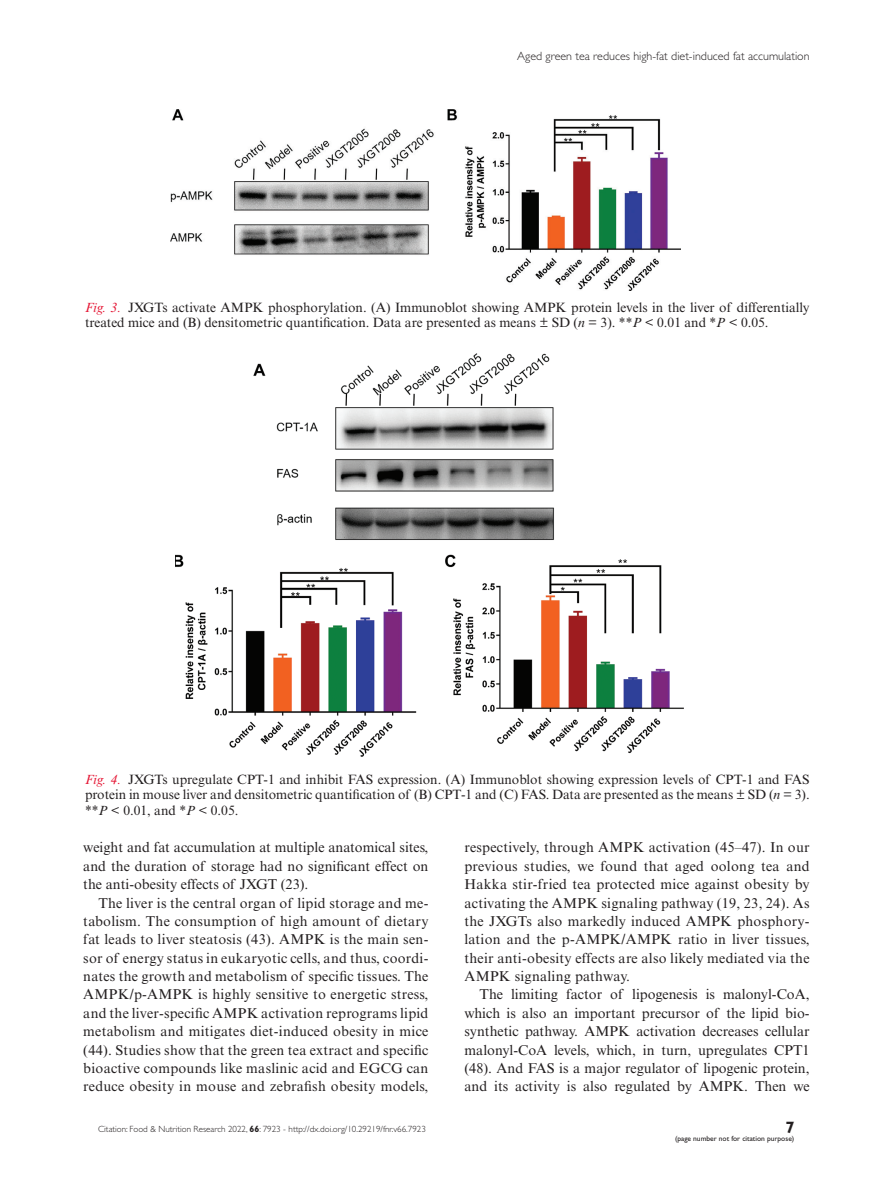
<style>
.page{position:relative;width:893px;height:1191px;background:#fff}
.page>*{position:absolute;margin:0;border:0;box-sizing:border-box;transform-origin:0 0}
.t1{font:700 16.5px "Gill Sans Std";color:#231f20}
.TXI{font:14.25px/18.3px "Times New Roman MT Std";color:#231f20;text-align:justify}
.FC{font:13.5px/15.8px "Times New Roman MT Std";color:#231f20}
.t2{font:300 12px "Gill Sans Std";color:#231f20}
.t3{font:300 9px "Gill Sans Std";color:#231f20}
.t4{font:7.5px "Gill Sans Std";color:#231f20}
.s1{font-style:italic;color:#e51836}
.s2{font-style:italic}
.s3{font-weight:700}
</style>
<div class="page">
<img style="left:170px;top:109px;width:510px;height:182px">
<img style="left:176px;top:353px;width:508px;height:403px">
<p class="t2" style="left:517px;top:50px;width:294px">Aged green tea reduces high-fat diet-induced fat accumulation</p>
<p class="FC" style="left:85px;top:299px;width:726px"><span class="s1">Fig. 3.</span> JXGTs activate AMPK phosphorylation. (A) Immunoblot showing AMPK protein levels in the liver of differentially treated mice and (B) densitometric quantification. Data are presented as means ± SD (<span class="s2">n</span> = 3). **<span class="s2">P</span> &lt; 0.01 and *<span class="s2">P</span> &lt; 0.05.</p>
<p class="FC" style="left:85px;top:771px;width:726px;text-align:justify"><span class="s1">Fig. 4.</span> JXGTs upregulate CPT-1 and inhibit FAS expression. (A) Immunoblot showing expression levels of CPT-1 and FAS protein in mouse liver and densitometric quantification of (B) CPT-1 and (C) FAS. Data are presented as the means ± SD (<span class="s2">n</span> = 3). **<span class="s2">P</span> &lt; 0.01, and *<span class="s2">P</span> &lt; 0.05.</p>
<p class="TXI" style="left:83px;top:838px;width:347px">weight and fat accumulation at multiple anatomical sites, and the duration of storage had no significant effect on the anti-obesity effects of JXGT (23).</p>
<p class="TXI" style="left:83px;top:893px;width:347px;text-indent:15px">The liver is the central organ of lipid storage and me&shy;tabolism. The consumption of high amount of dietary fat leads to liver steatosis (43). AMPK is the main sen&shy;sor of energy status in eukaryotic cells, and thus, coordi&shy;nates the growth and metabolism of specific tissues. The AMPK/p-AMPK is highly sensitive to energetic stress, and the liver-specific AMPK activation reprograms lipid metabolism and mitigates diet-induced obesity in mice (44). Studies show that the green tea extract and specific bioactive compounds like maslinic acid and EGCG can reduce obesity in mouse and zebrafish obesity models,</p>
<p class="TXI" style="left:464px;top:838px;width:347px">respectively, through AMPK activation (45–47). In our previous studies, we found that aged oolong tea and Hakka stir-fried tea protected mice against obesity by activating the AMPK signaling pathway (19, 23, 24). As the JXGTs also markedly induced AMPK phosphory&shy;lation and the p-AMPK/AMPK ratio in liver tissues, their anti-obesity effects are also likely mediated via the AMPK signaling pathway.</p>
<p class="TXI" style="left:464px;top:985px;width:347px;text-indent:15px">The limiting factor of lipogenesis is malonyl-CoA, which is also an important precursor of the lipid bio&shy;synthetic pathway. AMPK activation decreases cellular malonyl-CoA levels, which, in turn, upregulates CPT1 (48). And FAS is a major regulator of lipogenic protein, and its activity is also regulated by AMPK. Then we</p>
<p class="t3" style="left:98px;top:1124px;width:329px">Citation: Food &amp; Nutrition Research 2022, <span class="s3">66</span>: 7923 - http://dx.doi.org/10.29219/fnr.v66.7923</p>
<p class="t1" style="left:785px;top:1118px;width:11px">7</p>
<p class="t4" style="left:675px;top:1134px;width:121px">(page number not for citation purpose)</p>
</div>
